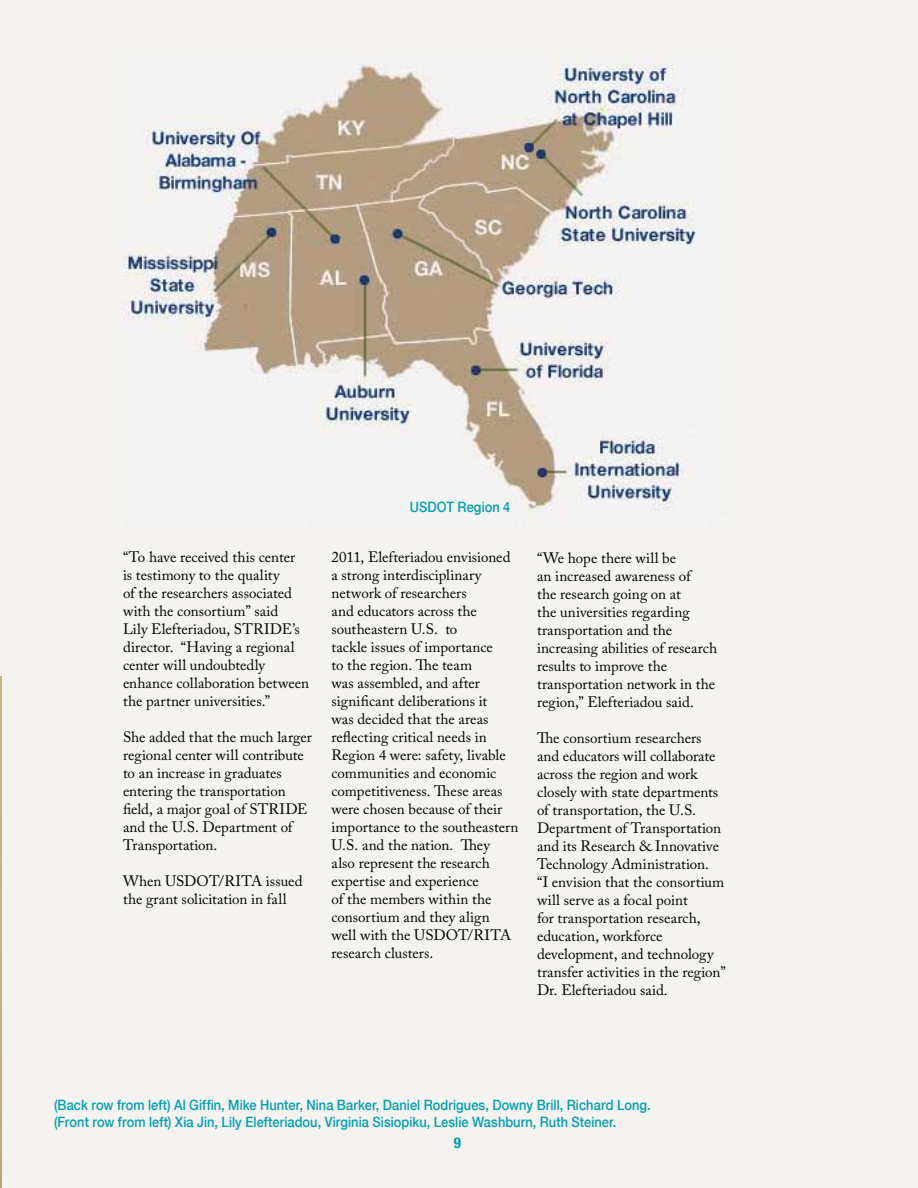
<style>
.page{position:relative;width:918px;height:1188px;background:#fff}
.page>*{position:absolute;margin:0;border:0;box-sizing:border-box;transform-origin:0 0}
.t1{font:15px/18px "Adobe Caslon Pro";color:#000}
.t2{font:700 condensed 15px "Helvetica Neue";color:#029fb0}
.t3{font:500 14.25px/17.1px "Helvetica Neue";letter-spacing:.005em;color:#029fb0;scale:.9 1}
</style>
<div class="page">
<div style="left:2px;top:0;width:916px;height:1188px;background:#f4f3f0"></div>
<hr style="left:0;top:0;width:2px;height:1188px;background:#f4f3f0">
<img style="left:123px;top:54px;width:573px;height:457px">
<p class="t1" style="left:123px;top:548px;width:188px">“To have received this center<br>is testimony to the quality<br>of the researchers associated with the consortium” said<br>Lily Elefteriadou, STRIDE’s director. “Having a regional center will undoubtedly enhance collaboration between the partner universities.”</p>
<p class="t1" style="left:123px;top:728px;width:190px">She added that the much larger regional center will contribute to an increase in graduates entering the transportation field, a major goal of STRIDE and the U.S. Department of<br>Transportation.</p>
<p class="t1" style="left:123px;top:872px;width:181px">When USDOT/RITA issued the grant solicitation in fall</p>
<p class="t3" style="left:410px;top:498px;width:113px">USDOT Region 4</p>
<p class="t1" style="left:332px;top:548px;width:188px">2011, Elefteriadou envisioned a strong interdisciplinary network of researchers<br>and educators across the southeastern U.S. to<br>tackle issues of importance<br>to the region. The team<br>was assembled, and after significant deliberations it<br>was decided that the areas reflecting critical needs in<br>Region 4 were: safety, livable communities and economic competitiveness. These areas were chosen because of their importance to the southeastern<br>U.S. and the nation. They<br>also represent the research expertise and experience<br>of the members within the consortium and they align<br>well with the USDOT/RITA research clusters.</p>
<p class="t1" style="left:537px;top:549px;width:182px">“We hope there will be<br>an increased awareness of<br>the research going on at<br>the universities regarding transportation and the increasing abilities of research results to improve the transportation network in the region,” Elefteriadou said.</p>
<p class="t1" style="left:537px;top:729px;width:190px">The consortium researchers and educators will collaborate across the region and work closely with state departments of transportation, the U.S.<br>Department of Transportation and its Research &amp; Innovative<br>Technology Administration.<br>“I envision that the consortium will serve as a focal point<br>for transportation research, education, workforce development, and technology transfer activities in the region”<br>Dr. Elefteriadou said.</p>
<p class="t3" style="left:54px;top:1096px;width:665px">(Back row from left) Al Giffin, Mike Hunter, Nina Barker, Daniel Rodrigues, Downy Brill, Richard Long. (Front row from left) Xia Jin, Lily Elefteriadou, Virginia Sisiopiku, Leslie Washburn, Ruth Steiner.</p>
<p class="t2" style="left:454px;top:1134px;width:9px">9</p>
</div>
